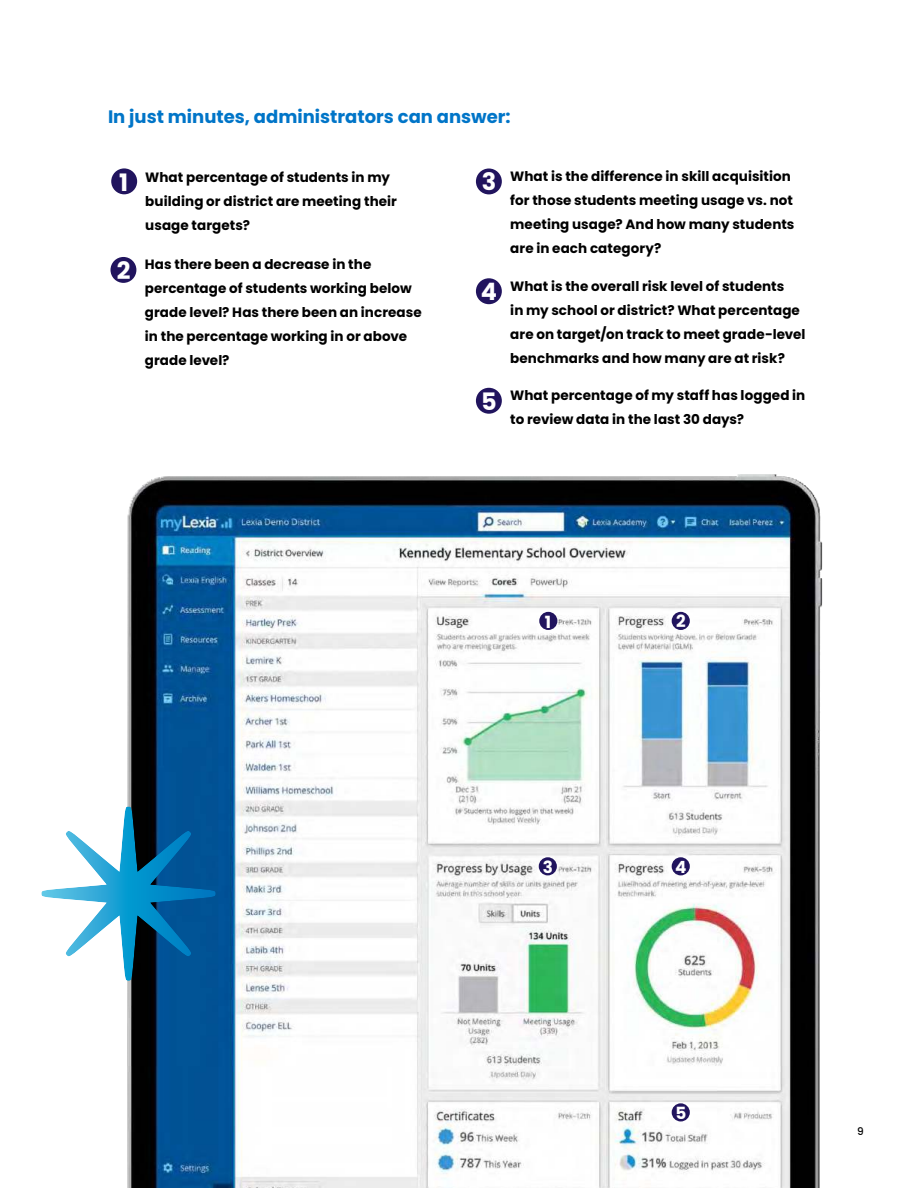
<style>
.page{position:relative;width:918px;height:1188px;background:#fff}
.page>*{position:absolute;margin:0;border:0;box-sizing:border-box;transform-origin:0 0}
.t1{font:700 24px "Poppins";color:#fff}
.t2{font:700 18px "Poppins";color:#0075c8}
.t3{font:700 16.8px "Poppins";color:#fff}
.t4{font:700 13.5px/24px "Poppins";letter-spacing:.005em;color:#000}
.t5{font:500 10.5px "Poppins";color:#000}
</style>
<div class="page">
<div style="left:111px;top:168px;width:26px;height:26px;background:#21145e;border-radius:50%"></div>
<div style="left:110px;top:257px;width:26px;height:26px;background:#21145e;border-radius:50%"></div>
<div style="left:476px;top:169px;width:26px;height:25px;background:#21145e;border-radius:50%"></div>
<div style="left:476px;top:278px;width:26px;height:26px;background:#21145e;border-radius:50%"></div>
<div style="left:476px;top:388px;width:26px;height:26px;background:#21145e;border-radius:50%"></div>
<img style="left:127px;top:474px;width:696px;height:714px">
<div style="left:539px;top:612px;width:18px;height:18px;background:#21145e;border-radius:50%"></div>
<div style="left:672px;top:612px;width:18px;height:18px;background:#21145e;border-radius:50%"></div>
<div style="left:539px;top:857px;width:18px;height:18px;background:#21145e;border-radius:50%"></div>
<div style="left:672px;top:857px;width:18px;height:18px;background:#21145e;border-radius:50%"></div>
<div style="left:672px;top:1103px;width:18px;height:18px;background:#21145e;border-radius:50%"></div>
<img style="left:41px;top:806px;width:175px;height:175px">
<h2 class="t2" style="left:108px;top:106px;width:404px">In just minutes, administrators can answer:</h2>
<h1 class="t1" style="left:119px;top:168px;width:11px">1</h1>
<h1 class="t1" style="left:117px;top:256px;width:15px">2</h1>
<p class="t4" style="left:145px;top:165px;width:253px">What percentage of students in my building or district are meeting their usage targets?</p>
<p class="t4" style="left:145px;top:252px;width:278px">Has there been a decrease in the percentage of students working below grade level? Has there been an increase in the percentage working in or above grade level?</p>
<h1 class="t1" style="left:482px;top:168px;width:16px">3</h1>
<p class="t4" style="left:510px;top:164px;width:286px">What is the difference in skill acquisition for those students meeting usage vs. not meeting usage? And how many students are in each category?</p>
<h1 class="t1" style="left:481px;top:277px;width:18px">4</h1>
<p class="t4" style="left:510px;top:274px;width:297px">What is the overall risk level of students<br>in my school or district? What percentage are on target/on track to meet grade-level benchmarks and how many are at risk?</p>
<h1 class="t1" style="left:481px;top:387px;width:17px">5</h1>
<p class="t4" style="left:510px;top:384px;width:297px">What percentage of my staff has logged in to review data in the last 30 days?</p>
<p class="t3" style="left:545px;top:612px;width:8px">1</p>
<p class="t3" style="left:676px;top:611px;width:11px">2</p>
<p class="t3" style="left:543px;top:857px;width:12px">3</p>
<p class="t3" style="left:675px;top:857px;width:13px">4</p>
<p class="t3" style="left:675px;top:1103px;width:12px">5</p>
<p class="t5" style="left:857px;top:1127px;width:8px">9</p>
</div>
